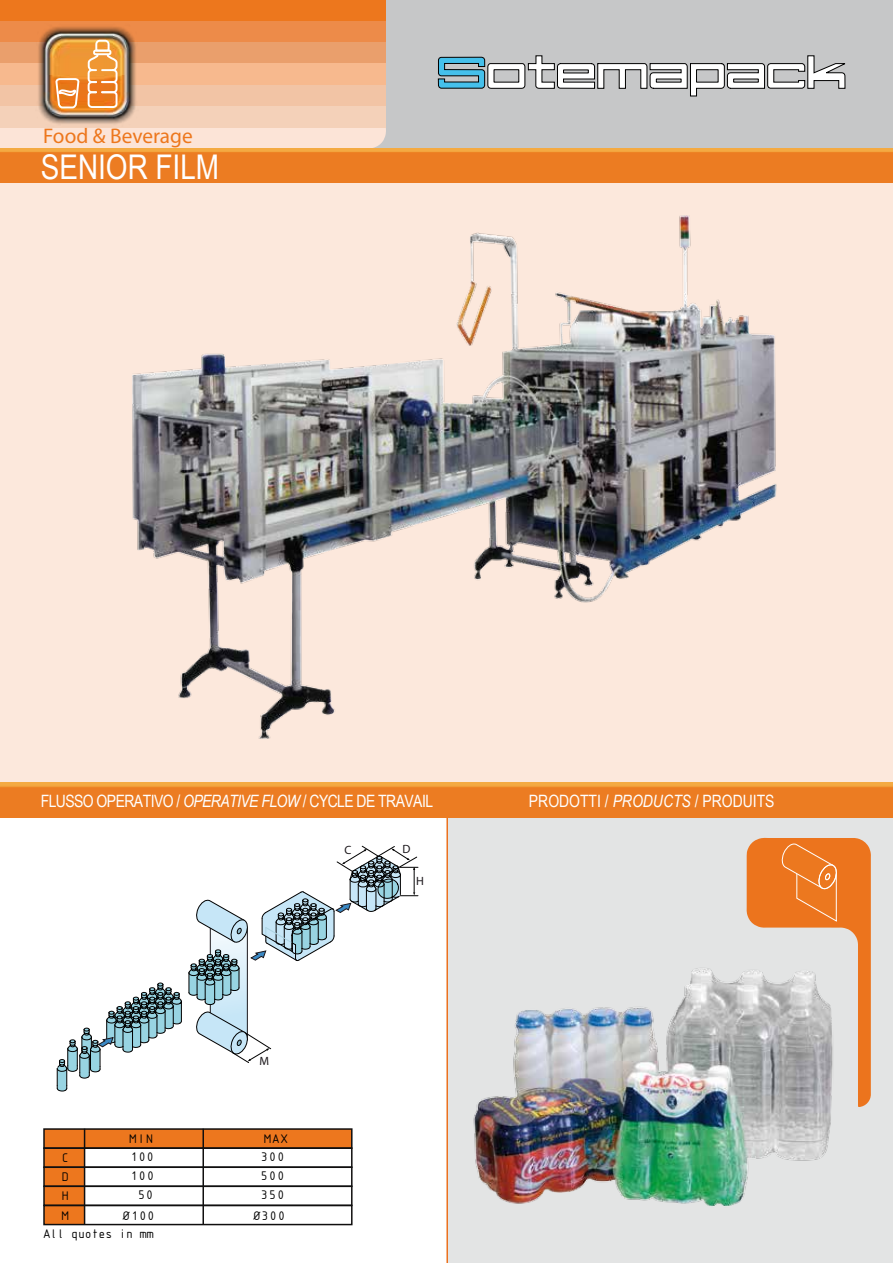
<style>
.page{position:relative;width:893px;height:1263px;background:#fff}
.page>*{position:absolute;margin:0;border:0;box-sizing:border-box;transform-origin:0 0}
.t1{font:34.05px "Arial Narrow";color:#fff}
.t2{font:21.3px "Myriad";color:#ed771d}
.t3{font:16.95px "Arial Narrow";letter-spacing:-.03em;color:#fff}
.t4{font:16.95px "Arial Narrow";color:#fff}
.t5{font:13.5px/18.9px "ISOCTEUR";letter-spacing:-.1em;color:#000}
.t6{font:13.5px "ISOCTEUR";letter-spacing:-.2em;color:#000}
.t7{font:12px "Myriad";color:#1b171b}
.s1{font-style:italic}
</style>
<div class="page">
<div style="left:0;top:179px;width:893px;height:604px;background:#fce8dc"></div>
<div style="left:0;top:0;width:893px;height:149px;background:#c6c7c8"></div>
<svg style="left:437px;top:55px;width:409px;height:42px"></svg>
<div style="left:0;top:128px;width:386px;height:20px;background:#fce4d7"></div>
<div style="left:0;top:0;width:386px;height:21px;background:#ed771d"></div>
<div style="left:0;top:21px;width:386px;height:22px;background:#ed8b49"></div>
<div style="left:0;top:43px;width:386px;height:21px;background:#ea9f6c"></div>
<div style="left:0;top:64px;width:386px;height:21px;background:#f7b98e"></div>
<div style="left:0;top:85px;width:386px;height:21px;background:#f2c4a5"></div>
<div style="left:0;top:106px;width:386px;height:22px;background:#f4d1b9"></div>
<img style="left:36px;top:26px;width:103px;height:98px">
<svg style="left:54px;top:39px;width:65px;height:70px;background:#ee9f4e"></svg>
<div style="left:0;top:149px;width:893px;height:34px;background:#ec7c22"></div>
<hr style="left:0;top:148px;width:893px;height:4px;background:#f4aa42">
<div style="left:447px;top:805px;width:446px;height:458px;background:#e3e4e4"></div>
<hr style="left:446px;top:817px;width:2px;height:446px;background:#ec721e">
<svg style="left:747px;top:838px;width:124px;height:269px"></svg>
<div style="left:0;top:783px;width:893px;height:34px;background:#ec7c22"></div>
<img style="left:0;top:783px;width:893px;height:4px">
<img style="left:132px;top:215px;width:645px;height:524px">
<img style="left:473px;top:957px;width:372px;height:249px">
<div style="left:45px;top:1129px;width:40px;height:95px;background:#ed771e"></div>
<div style="left:44px;top:1129px;width:308px;height:19px;background:#ed771e"></div>
<div style="left:43px;top:1128px;width:310px;height:21px;border:2px solid #100f0f"></div>
<div style="left:43px;top:1147px;width:310px;height:21px;border:2px solid #100f0f"></div>
<div style="left:43px;top:1166px;width:310px;height:21px;border:2px solid #100f0f"></div>
<div style="left:43px;top:1185px;width:310px;height:21px;border:2px solid #100f0f"></div>
<hr style="left:84px;top:1129px;width:1px;height:95px;background:#100f0f">
<hr style="left:202px;top:1129px;width:2px;height:95px;background:#100f0f">
<div style="left:43px;top:1205px;width:310px;height:20px;border:2px solid #100f0f"></div>
<svg style="left:56px;top:982px;width:126px;height:110px"></svg>
<svg style="left:188px;top:845px;width:230px;height:218px"></svg>
<p class="t2" style="left:43px;top:125px;width:151px">Food &amp; Beverage</p>
<h1 class="t1" style="left:41px;top:142px;width:180px">SENIOR FILM</h1>
<p class="t3" style="left:41px;top:788px;width:394px">FLUSSO OPERATIVO / <span class="s1">OPERATIVE FLOW</span> / CYCLE DE TRAVAIL</p>
<p class="t4" style="left:529px;top:788px;width:247px">PRODOTTI / <span class="s1">PRODUCTS</span> / PRODUITS</p>
<p class="t7" style="left:345px;top:844px;width:8px">C</p>
<p class="t7" style="left:402px;top:843px;width:10px">D</p>
<p class="t7" style="left:416px;top:875px;width:9px">H</p>
<p class="t7" style="left:259px;top:1055px;width:11px">M</p>
<p class="t5" style="left:128px;top:1128px;width:28px">MIN</p>
<p class="t5" style="left:263px;top:1128px;width:28px">MAX</p>
<p class="t5" style="left:61px;top:1147px;width:11px">C<br>D</p>
<p class="t5" style="left:129px;top:1147px;width:28px">100</p>
<p class="t5" style="left:260px;top:1147px;width:28px">300</p>
<p class="t5" style="left:129px;top:1166px;width:28px">100</p>
<p class="t5" style="left:260px;top:1166px;width:28px">500</p>
<p class="t5" style="left:61px;top:1186px;width:11px">H</p>
<p class="t5" style="left:137px;top:1185px;width:19px">50</p>
<p class="t5" style="left:260px;top:1185px;width:28px">350</p>
<p class="t5" style="left:61px;top:1206px;width:11px">M</p>
<p class="t5" style="left:122px;top:1206px;width:36px">Ø100</p>
<p class="t5" style="left:252px;top:1206px;width:36px">Ø300</p>
<p class="t6" style="left:42px;top:1225px;width:114px">All quotes in mm</p>
</div>
